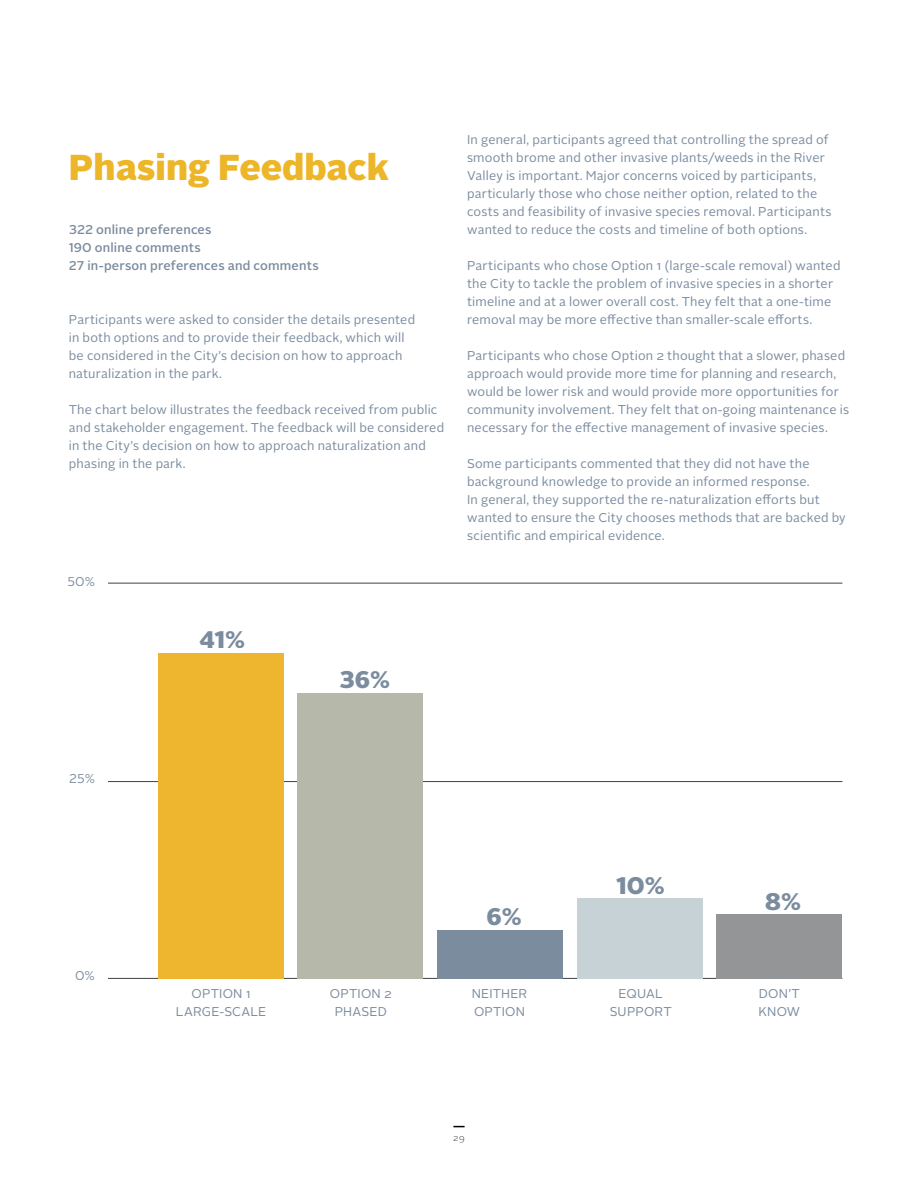
<style>
.page{position:relative;width:918px;height:1188px;background:#fff}
.page>*{position:absolute;margin:0;border:0;box-sizing:border-box;transform-origin:0 0}
.t1{font:900 36px "Alright Sans";color:#edb628}
.t2{font:900 24px "Alright Sans";color:#7b8c9f}
.t3{font:12.75px/18px "Alright Sans";letter-spacing:.015em;color:#7b8c9f}
.t4{font:500 12.75px/18px "Alright Sans";letter-spacing:.015em;color:#7b8c9f}
.t5{font:300 9px "Alright Sans";color:#414042}
</style>
<div class="page">
<svg style="left:453px;top:1126px;width:12px;height:1px"></svg>
<hr style="left:108px;top:978px;width:734px;height:1px;background:#414042">
<hr style="left:108px;top:583px;width:734px;height:1px;background:#414042">
<hr style="left:108px;top:781px;width:734px;height:1px;background:#414042">
<div style="left:716px;top:914px;width:126px;height:65px;background:#949596"></div>
<div style="left:577px;top:898px;width:125px;height:81px;background:#c7d2d7"></div>
<div style="left:437px;top:930px;width:126px;height:49px;background:#7b8c9f"></div>
<div style="left:297px;top:693px;width:126px;height:286px;background:#b6b8a9"></div>
<div style="left:158px;top:653px;width:125px;height:326px;background:#edb62e"></div>
<h1 class="t1" style="left:69px;top:142px;width:322px">Phasing Feedback</h1>
<p class="t4" style="left:69px;top:221px;width:252px">322 online preferences<br>190 online comments<br>27 in-person preferences and comments</p>
<p class="t3" style="left:69px;top:311px;width:348px">Participants were asked to consider the details presented in both options and to provide their feedback, which will be considered in the City’s decision on how to approach naturalization in the park.</p>
<p class="t3" style="left:69px;top:401px;width:377px">The chart below illustrates the feedback received from public and stakeholder engagement. The feedback will be considered in the City’s decision on how to approach naturalization and phasing in the park.</p>
<p class="t3" style="left:68px;top:572px;width:29px">50%</p>
<h2 class="t2" style="left:199px;top:623px;width:47px">41%</h2>
<h2 class="t2" style="left:339px;top:663px;width:52px">36%</h2>
<p class="t3" style="left:467px;top:131px;width:366px">In general, participants agreed that controlling the spread of smooth brome and other invasive plants/weeds in the River Valley is important. Major concerns voiced by participants, particularly those who chose neither option, related to the costs and feasibility of invasive species removal. Participants wanted to reduce the costs and timeline of both options.</p>
<p class="t3" style="left:467px;top:257px;width:375px">Participants who chose Option 1 (large-scale removal) wanted the City to tackle the problem of invasive species in a shorter timeline and at a lower overall cost. They felt that a one-time removal may be more effective than smaller-scale efforts.</p>
<p class="t3" style="left:467px;top:347px;width:384px">Participants who chose Option 2 thought that a slower, phased approach would provide more time for planning and research, would be lower risk and would provide more opportunities for community involvement. They felt that on-going maintenance is necessary for the effective management of invasive species.</p>
<p class="t3" style="left:467px;top:455px;width:380px">Some participants commented that they did not have the background knowledge to provide an informed response.<br>In general, they supported the re-naturalization efforts but wanted to ensure the City chooses methods that are backed by scientific and empirical evidence.</p>
<p class="t3" style="left:69px;top:770px;width:27px">25%</p>
<p class="t3" style="left:75px;top:967px;width:21px">0%</p>
<h2 class="t2" style="left:487px;top:899px;width:37px">6%</h2>
<h2 class="t2" style="left:617px;top:868px;width:50px">10%</h2>
<h2 class="t2" style="left:765px;top:884px;width:38px">8%</h2>
<p class="t3" style="left:176px;top:984px;width:92px;text-align:center">OPTION 1<br>LARGE-SCALE</p>
<p class="t3" style="left:330px;top:984px;width:63px;text-align:center">OPTION 2<br>PHASED</p>
<p class="t3" style="left:472px;top:984px;width:57px">NEITHER<br>OPTION</p>
<p class="t3" style="left:610px;top:984px;width:64px;text-align:center">EQUAL<br>SUPPORT</p>
<p class="t3" style="left:759px;top:984px;width:43px">DON’T<br>KNOW</p>
<p class="t5" style="left:453px;top:1132px;width:13px">29</p>
</div>
